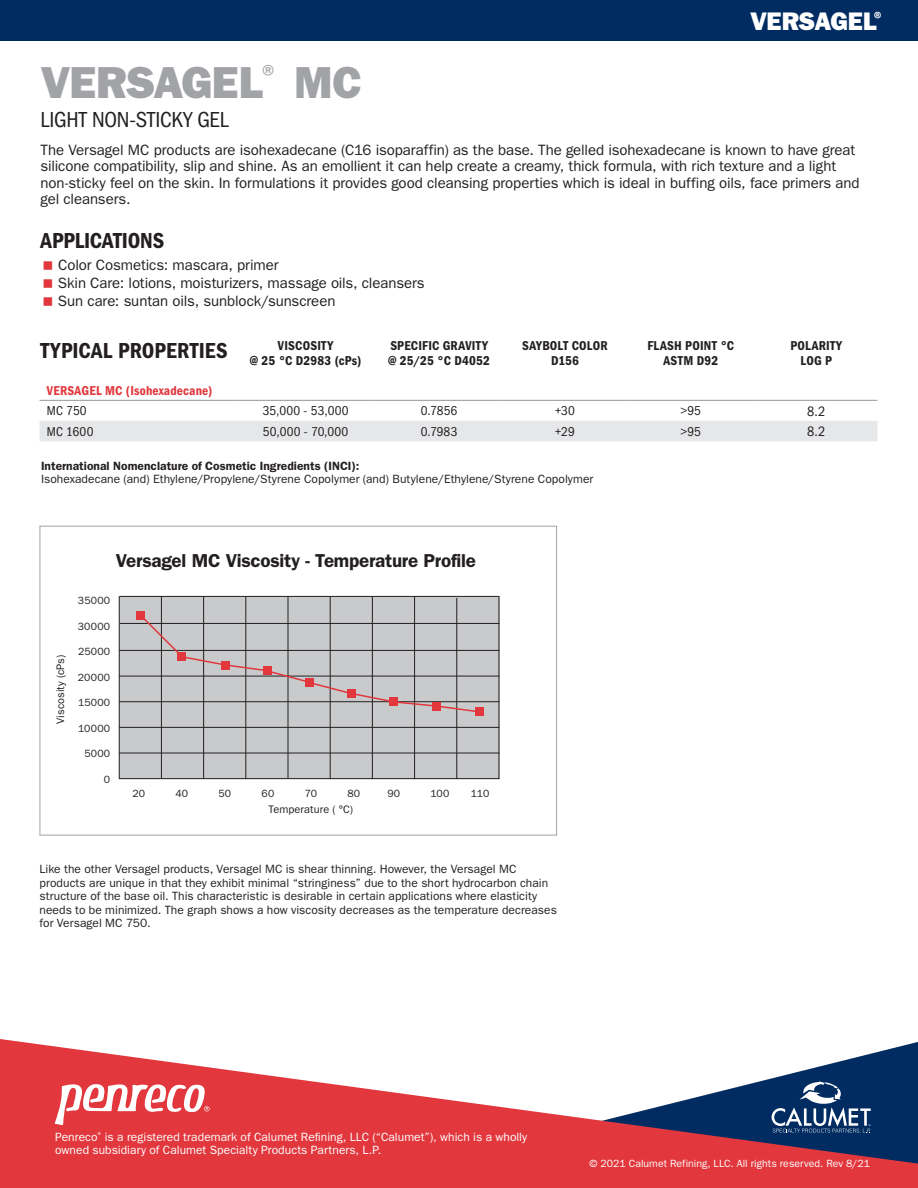
<style>
.page{position:relative;width:918px;height:1188px;background:#fff}
.page>*{position:absolute;margin:0;border:0;box-sizing:border-box;transform-origin:0 0}
.t1{font:45px "ITC Franklin Gothic Std Hvy";letter-spacing:-.015em;color:#a1a3a6}
.t2{font:25.5px "ITC Franklin Gothic Std Hvy";letter-spacing:-.015em;color:#fff}
.t3{font:22.5px "ITC Franklin Gothic Std Dm Cd";color:#231f20}
.t4{font:condensed 22.5px "ITC Franklin Gothic Std";letter-spacing:-.01em;color:#231f20}
.t5{font:600 18.75px "ITC Franklin Gothic Std";letter-spacing:-.01em;color:#231f20}
.t6{font:15px/16.5px "ITC Franklin Gothic Std";letter-spacing:-.005em;color:#231f20}
.t7{font:condensed 14.25px "ITC Franklin Gothic Std";color:#231f20}
.t8{font:13.35px/15.1px "ITC Franklin Gothic Std Dm Cd";letter-spacing:.015em;color:#231f20;text-align:center}
.t9{font:condensed 13.35px "ITC Franklin Gothic Std";letter-spacing:.01em;color:#231f20}
.t10{font:13.35px "ITC Franklin Gothic Std Dm Cd";letter-spacing:.01em;color:#e1373d}
.t11{font:12px/13.5px "ITC Franklin Gothic Std";letter-spacing:.005em;color:#231f20}
.t12{font:12px/13.5px "ITC Franklin Gothic Std";letter-spacing:.005em;color:#fff}
.t13{font:600 12px "ITC Franklin Gothic Std";letter-spacing:.005em;color:#231f20}
.t14{font:10.95px "ITC Franklin Gothic Std";letter-spacing:.005em;color:#231f20}
.t15{font:10.5px "ITC Franklin Gothic Std";letter-spacing:.02em;color:#231f20}
.t16{font:10.5px "ITC Franklin Gothic Std";letter-spacing:.005em;color:#fff}
</style>
<div class="page">
<svg style="left:40px;top:400px;width:838px;height:41px"></svg>
<hr style="left:40px;top:400px;width:197px;height:1px;background:#939598">
<hr style="left:237px;top:400px;width:138px;height:1px;background:#939598">
<hr style="left:375px;top:400px;width:129px;height:1px;background:#939598">
<hr style="left:504px;top:400px;width:122px;height:1px;background:#939598">
<hr style="left:626px;top:400px;width:129px;height:1px;background:#939598">
<hr style="left:755px;top:400px;width:122px;height:1px;background:#939598">
<div style="left:0;top:0;width:918px;height:40px;background:#002c62"></div>
<svg style="left:0;top:1039px;width:918px;height:149px;fill:#e1373d"></svg>
<svg style="left:772px;top:1081px;width:99px;height:52px"></svg>
<svg style="left:55px;top:1084px;width:155px;height:41px"></svg>
<div style="left:40px;top:526px;width:517px;height:310px;border:1px solid #a1a3a6"></div>
<div style="left:119px;top:596px;width:380px;height:183px;background:#c9cacc"></div>
<hr style="left:120px;top:596px;width:379px;height:1px;background:#231f20">
<hr style="left:120px;top:623px;width:379px;height:1px;background:#231f20">
<hr style="left:119px;top:650px;width:380px;height:1px;background:#231f20">
<hr style="left:119px;top:676px;width:380px;height:1px;background:#231f20">
<hr style="left:119px;top:701px;width:380px;height:1px;background:#231f20">
<hr style="left:119px;top:727px;width:380px;height:1px;background:#231f20">
<hr style="left:119px;top:753px;width:380px;height:1px;background:#231f20">
<hr style="left:119px;top:778px;width:380px;height:1px;background:#231f20">
<hr style="left:119px;top:596px;width:1px;height:183px;background:#231f20">
<hr style="left:161px;top:596px;width:1px;height:182px;background:#231f20">
<hr style="left:203px;top:596px;width:1px;height:182px;background:#231f20">
<hr style="left:245px;top:597px;width:1px;height:182px;background:#231f20">
<hr style="left:288px;top:597px;width:1px;height:182px;background:#231f20">
<hr style="left:330px;top:597px;width:1px;height:182px;background:#231f20">
<hr style="left:372px;top:597px;width:1px;height:182px;background:#231f20">
<hr style="left:414px;top:597px;width:1px;height:182px;background:#231f20">
<hr style="left:456px;top:598px;width:1px;height:181px;background:#231f20">
<hr style="left:499px;top:597px;width:1px;height:182px;background:#231f20">
<svg style="left:138px;top:613px;width:343px;height:100px"></svg>
<div style="left:136px;top:611px;width:9px;height:8px;background:#e1373d"></div>
<div style="left:178px;top:652px;width:8px;height:9px;background:#e1373d"></div>
<div style="left:222px;top:661px;width:8px;height:8px;background:#e1373d"></div>
<div style="left:264px;top:667px;width:8px;height:8px;background:#e1373d"></div>
<div style="left:305px;top:678px;width:8px;height:8px;background:#e1373d"></div>
<div style="left:347px;top:689px;width:8px;height:9px;background:#e1373d"></div>
<div style="left:390px;top:698px;width:8px;height:8px;background:#e1373d"></div>
<div style="left:432px;top:702px;width:9px;height:8px;background:#e1373d"></div>
<div style="left:475px;top:708px;width:9px;height:8px;background:#e1373d"></div>
<h1 class="t1" style="left:40px;top:56px;width:323px">VERSAGEL<sup>®</sup> MC</h1>
<h3 class="t4" style="left:40px;top:107px;width:190px">LIGHT NON-STICKY GEL</h3>
<h2 class="t2" style="left:750px;top:7px;width:136px">VERSAGEL<sup>®</sup></h2>
<p class="t6" style="left:40px;top:142px;width:821px">The Versagel MC products are isohexadecane (C16 isoparaffin) as the base. The gelled isohexadecane is known to have great silicone compatibility, slip and shine. As an emollient it can help create a creamy, thick formula, with rich texture and a light non-sticky feel on the skin. In formulations it provides good cleansing properties which is ideal in buffing oils, face primers and gel cleansers.</p>
<h3 class="t3" style="left:40px;top:227px;width:125px">APPLICATIONS</h3>
<p class="t6" style="left:58px;top:256px;width:368px;line-height:18px">Color Cosmetics: mascara, primer<br>Skin Care: lotions, moisturizers, massage oils, cleansers<br>Sun care: suntan oils, sunblock/sunscreen</p>
<h3 class="t3" style="left:40px;top:337px;width:189px">TYPICAL PROPERTIES</h3>
<p class="t8" style="left:250px;top:338px;width:113px">VISCOSITY<br>@ 25 °C D2983 (cPs)</p>
<p class="t8" style="left:388px;top:338px;width:103px;text-align:left">SPECIFIC GRAVITY @ 25/25 °C D4052</p>
<p class="t8" style="left:522px;top:338px;width:87px">SAYBOLT COLOR<br>D156</p>
<p class="t8" style="left:647px;top:338px;width:88px">FLASH POINT °C<br>ASTM D92</p>
<p class="t8" style="left:790px;top:338px;width:53px">POLARITY<br>LOG P</p>
<p class="t10" style="left:47px;top:382px;width:167px">VERSAGEL MC (Isohexadecane)</p>
<p class="t9" style="left:47px;top:403px;width:41px">MC 750</p>
<p class="t9" style="left:263px;top:403px;width:87px">35,000 - 53,000</p>
<p class="t9" style="left:421px;top:403px;width:38px">0.7856</p>
<p class="t9" style="left:555px;top:403px;width:22px">+30</p>
<p class="t9" style="left:681px;top:403px;width:22px">&gt;95</p>
<p class="t7" style="left:807px;top:403px;width:20px">8.2</p>
<p class="t9" style="left:47px;top:424px;width:48px">MC 1600</p>
<p class="t9" style="left:263px;top:424px;width:87px">50,000 - 70,000</p>
<p class="t9" style="left:421px;top:424px;width:38px">0.7983</p>
<p class="t9" style="left:555px;top:424px;width:22px">+29</p>
<p class="t9" style="left:681px;top:424px;width:22px">&gt;95</p>
<p class="t7" style="left:807px;top:423px;width:20px">8.2</p>
<p class="t13" style="left:41px;top:459px;width:320px">International Nomenclature of Cosmetic Ingredients (INCI):</p>
<p class="t11" style="left:41px;top:472px;width:554px">Isohexadecane (and) Ethylene/Propylene/Styrene Copolymer (and) Butylene/Ethylene/Styrene Copolymer</p>
<p class="t14" style="left:54px;top:724px;width:71px;rotate:-90deg">Viscosity (cPs)</p>
<p class="t5" style="left:116px;top:549px;width:362px">Versagel MC Viscosity - Temperature Profile</p>
<p class="t15" style="left:78px;top:594px;width:34px">35000</p>
<p class="t15" style="left:78px;top:620px;width:34px">30000</p>
<p class="t15" style="left:78px;top:645px;width:33px">25000</p>
<p class="t15" style="left:78px;top:671px;width:34px">20000</p>
<p class="t15" style="left:78px;top:696px;width:34px">15000</p>
<p class="t15" style="left:78px;top:722px;width:33px">10000</p>
<p class="t15" style="left:84px;top:747px;width:27px">5000</p>
<p class="t15" style="left:104px;top:773px;width:8px">0</p>
<p class="t15" style="left:132px;top:787px;width:14px">20</p>
<p class="t15" style="left:175px;top:787px;width:14px">40</p>
<p class="t15" style="left:219px;top:787px;width:14px">50</p>
<p class="t15" style="left:262px;top:787px;width:14px">60</p>
<p class="t15" style="left:305px;top:787px;width:14px">70</p>
<p class="t15" style="left:347px;top:787px;width:14px">80</p>
<p class="t15" style="left:387px;top:787px;width:14px">90</p>
<p class="t15" style="left:431px;top:787px;width:20px">100</p>
<p class="t15" style="left:471px;top:787px;width:20px">110</p>
<p class="t14" style="left:269px;top:803px;width:86px">Temperature ( °C)</p>
<p class="t11" style="left:40px;top:863px;width:519px">Like the other Versagel products, Versagel MC is shear thinning. However, the Versagel MC products are unique in that they exhibit minimal “stringiness” due to the short hydrocarbon chain structure of the base oil. This characteristic is desirable in certain applications where elasticity needs to be minimized. The graph shows a how viscosity decreases as the temperature decreases for Versagel MC 750.</p>
<p class="t12" style="left:55px;top:1130px;width:474px">Penreco<sup>®</sup> is a registered trademark of Calumet Refining, LLC (“Calumet”), which is a wholly owned subsidiary of Calumet Specialty Products Partners, L.P.</p>
<p class="t16" style="left:590px;top:1158px;width:282px">© 2021 Calumet Refining, LLC. All rights reserved. Rev 8/21</p>
</div>
